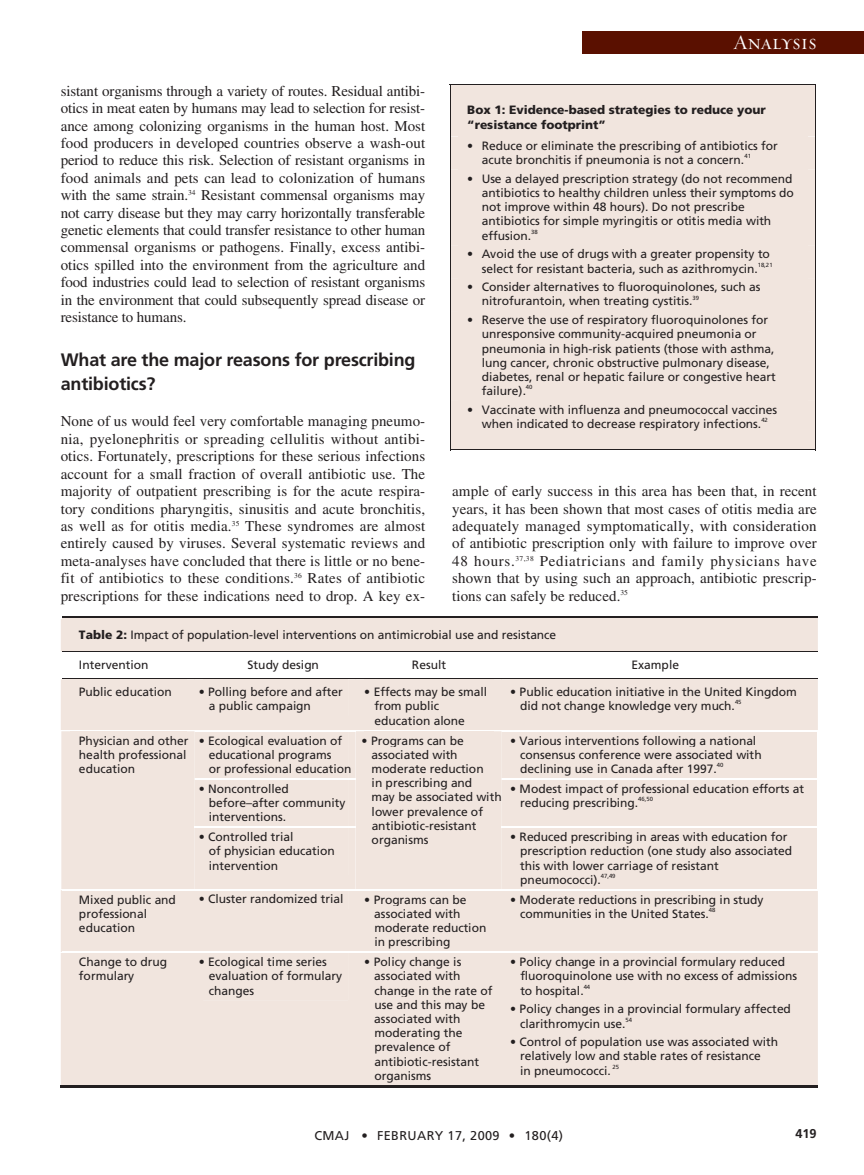
<style>
.page{position:relative;width:864px;height:1175px;background:#fff}
.page>*{position:absolute;margin:0;border:0;box-sizing:border-box;transform-origin:0 0}
.t1{font:21px "Requiem Display HTF Small Caps";letter-spacing:.005em;color:#fff}
.t2{font:700 18px/24px "Frutiger";letter-spacing:-.01em;color:#231f20}
.t3{font:15px/17.4px "Times";letter-spacing:.005em;color:#231f20;text-align:justify}
.t4{font:12.75px "Frutiger";letter-spacing:.03em;color:#231f20}
.t5{font:700 12.75px "Frutiger";color:#231f20}
.t6{font:12px/14.2px "Frutiger";color:#231f20}
.t7{font:900 12px/14.4px "Frutiger";letter-spacing:.005em;color:#231f20}
.t8{font:6px "Frutiger";letter-spacing:-.01em;color:#231f20}
.s1{font-weight:900}
</style>
<div class="page">
<div style="left:583px;top:32px;width:281px;height:22px;background:#5a1000"></div>
<div style="left:450px;top:84px;width:366px;height:366px;background:#f1e5de"></div>
<svg style="left:61px;top:619px;width:757px;height:32px"></svg>
<div style="left:70px;top:619px;width:740px;height:32px;background:#f1e5de"></div>
<hr style="left:62px;top:616px;width:755px;height:3px;background:#231f20">
<hr style="left:62px;top:619px;width:755px;height:1px;background:#f1e5de">
<hr style="left:62px;top:651px;width:755px;height:1px;background:#231f20">
<hr style="left:62px;top:678px;width:755px;height:1px;background:#231f20">
<div style="left:61px;top:679px;width:757px;height:406px;background:#f1e5de"></div>
<div style="left:364px;top:953px;width:130px;height:16px;background:#f1e5de"></div>
<div style="left:364px;top:969px;width:130px;height:14px;background:#f1e5de"></div>
<div style="left:364px;top:983px;width:130px;height:14px;background:#f1e5de"></div>
<div style="left:364px;top:997px;width:130px;height:15px;background:#f1e5de"></div>
<div style="left:364px;top:1012px;width:130px;height:14px;background:#f1e5de"></div>
<div style="left:364px;top:1026px;width:130px;height:14px;background:#f1e5de"></div>
<div style="left:364px;top:1040px;width:130px;height:14px;background:#f1e5de"></div>
<div style="left:364px;top:1054px;width:130px;height:14px;background:#f1e5de"></div>
<div style="left:364px;top:1068px;width:130px;height:17px;background:#f1e5de"></div>
<div style="left:501px;top:953px;width:317px;height:132px;background:#f1e5de"></div>
<div style="left:510px;top:953px;width:300px;height:16px;background:#f1e5de"></div>
<div style="left:510px;top:969px;width:300px;height:14px;background:#f1e5de"></div>
<div style="left:510px;top:983px;width:300px;height:17px;background:#f1e5de"></div>
<div style="left:510px;top:1000px;width:300px;height:16px;background:#f1e5de"></div>
<div style="left:510px;top:1016px;width:300px;height:17px;background:#f1e5de"></div>
<div style="left:510px;top:1033px;width:300px;height:16px;background:#f1e5de"></div>
<div style="left:510px;top:1049px;width:300px;height:14px;background:#f1e5de"></div>
<div style="left:510px;top:1063px;width:300px;height:20px;background:#f1e5de"></div>
<hr style="left:62px;top:951px;width:755px;height:2px;background:#fff">
<hr style="left:61px;top:1085px;width:134px;height:2px;background:#231f20">
<hr style="left:194px;top:1085px;width:162px;height:2px;background:#231f20">
<hr style="left:355px;top:1085px;width:147px;height:2px;background:#231f20">
<hr style="left:501px;top:1085px;width:317px;height:2px;background:#231f20">
<p class="t3" style="left:61px;top:83px;width:366px">sistant organisms through a variety of routes. Residual antibi&shy;otics in meat eaten by humans may lead to selection for resist&shy;ance among colonizing organisms in the human host. Most food producers in developed countries observe a wash-out period to reduce this risk. Selection of resistant organisms in food animals and pets can lead to colonization of humans with the same strain.<sup>34</sup> Resistant commensal organisms may not carry disease but they may carry horizontally transferable genetic elements that could transfer resistance to other human commensal organisms or pathogens. Finally, excess antibi&shy;otics spilled into the environment from the agriculture and food industries could lead to selection of resistant organisms in the environment that could subsequently spread disease or resistance to humans.</p>
<h2 class="t2" style="left:61px;top:349px;width:356px">What are the major reasons for prescribing antibiotics?</h2>
<p class="t3" style="left:61px;top:414px;width:366px">None of us would feel very comfortable managing pneumo&shy;nia, pyelonephritis or spreading cellulitis without antibi&shy;otics. Fortunately, prescriptions for these serious infections account for a small fraction of overall antibiotic use. The majority of outpatient prescribing is for the acute respira&shy;tory conditions pharyngitis, sinusitis and acute bronchitis, as well as for otitis media.<sup>35</sup> These syndromes are almost entirely caused by viruses. Several systematic reviews and meta-analyses have concluded that there is little or no bene&shy;fit of antibiotics to these conditions.<sup>36</sup> Rates of antibiotic prescriptions for these indications need to drop. A key ex-</p>
<h1 class="t1" style="left:733px;top:30px;width:85px">Analysis</h1>
<p class="t7" style="left:467px;top:104px;width:300px">Box 1: Evidence-based strategies to reduce your “resistance footprint”</p>
<p class="t6" style="left:482px;top:140px;width:298px;text-indent:-14px">• Reduce or eliminate the prescribing of antibiotics for acute bronchitis if pneumonia is not a concern.</p>
<p class="t8" style="left:744px;top:153px;width:8px">41</p>
<p class="t6" style="left:482px;top:172px;width:314px;text-indent:-14px">• Use a delayed prescription strategy (do not recommend antibiotics to healthy children unless their symptoms do not improve within 48 hours). Do not prescribe antibiotics for simple myringitis or otitis media with effusion.</p>
<p class="t8" style="left:531px;top:229px;width:8px">38</p>
<p class="t6" style="left:467px;top:248px;width:304px;text-align:center">• Avoid the use of drugs with a greater propensity to select for resistant bacteria, such as azithromycin.</p>
<p class="t8" style="left:758px;top:262px;width:16px">18,21</p>
<p class="t6" style="left:482px;top:281px;width:280px;text-indent:-14px">• Consider alternatives to fluoroquinolones, such as nitrofurantoin, when treating cystitis.</p>
<p class="t8" style="left:692px;top:295px;width:8px">39</p>
<p class="t6" style="left:482px;top:314px;width:296px;text-indent:-14px">• Reserve the use of respiratory fluoroquinolones for unresponsive community-acquired pneumonia or pneumonia in high-risk patients (those with asthma, lung cancer, chronic obstructive pulmonary disease, diabetes, renal or hepatic failure or congestive heart failure).</p>
<p class="t8" style="left:526px;top:385px;width:8px">40</p>
<p class="t6" style="left:467px;top:404px;width:312px;text-align:center">• Vaccinate with influenza and pneumococcal vaccines when indicated to decrease respiratory infections.</p>
<p class="t8" style="left:761px;top:418px;width:8px">42</p>
<p class="t3" style="left:452px;top:484px;width:366px">ample of early success in this area has been that, in recent years, it has been shown that most cases of otitis media are adequately managed symptomatically, with consideration of antibiotic prescription only with failure to improve over 48 hours.<sup>37,38</sup> Pediatricians and family physicians have shown that by using such an approach, antibiotic prescrip&shy;tions can safely be reduced.<sup>35</sup></p>
<p class="t6" style="left:79px;top:629px;width:479px"><span class="s1">Table 2:</span> Impact of population-level interventions on antimicrobial use and resistance</p>
<p class="t6" style="left:79px;top:659px;width:71px">Intervention</p>
<p class="t6" style="left:247px;top:659px;width:73px">Study design</p>
<p class="t6" style="left:412px;top:659px;width:36px">Result</p>
<p class="t6" style="left:631px;top:659px;width:49px">Example</p>
<p class="t6" style="left:79px;top:685px;width:94px">Public education</p>
<p class="t6" style="left:209px;top:686px;width:135px;text-indent:-10px">• Polling before and after a public campaign</p>
<p class="t6" style="left:375px;top:686px;width:114px;text-indent:-10px">• Effects may be small from public education alone</p>
<p class="t6" style="left:520px;top:686px;width:278px;text-indent:-10px">• Public education initiative in the United Kingdom did not change knowledge very much.</p>
<p class="t8" style="left:735px;top:700px;width:8px">45</p>
<p class="t6" style="left:79px;top:734px;width:111px">Physician and other health professional education</p>
<p class="t6" style="left:209px;top:734px;width:144px;text-indent:-10px">• Ecological evaluation of educational programs<br>or professional education</p>
<p class="t6" style="left:520px;top:734px;width:243px;text-indent:-10px">• Various interventions following a national consensus conference were associated with declining use in Canada after 1997.</p>
<p class="t6" style="left:371px;top:734px;width:132px;text-indent:-10px">• Programs can be associated with moderate reduction<br>in prescribing and<br>may be associated with lower prevalence of antibiotic-resistant organisms</p>
<p class="t8" style="left:717px;top:762px;width:8px">40</p>
<p class="t6" style="left:209px;top:782px;width:138px;text-indent:-10px">• Noncontrolled before–after community interventions.</p>
<p class="t6" style="left:520px;top:782px;width:286px;text-indent:-10px">• Modest impact of professional education efforts at reducing prescribing.</p>
<p class="t8" style="left:638px;top:796px;width:16px">46,50</p>
<p class="t6" style="left:520px;top:830px;width:274px;text-indent:-10px">• Reduced prescribing in areas with education for prescription reduction (one study also associated this with lower carriage of resistant pneumococci).</p>
<p class="t6" style="left:209px;top:830px;width:128px;text-indent:-10px">• Controlled trial<br>of physician education intervention</p>
<p class="t8" style="left:601px;top:873px;width:16px">47,49</p>
<p class="t6" style="left:79px;top:893px;width:98px">Mixed public and professional education</p>
<p class="t6" style="left:199px;top:893px;width:146px">• Cluster randomized trial</p>
<p class="t6" style="left:374px;top:893px;width:114px;text-indent:-10px">• Programs can be associated with moderate reduction in prescribing</p>
<p class="t6" style="left:520px;top:893px;width:245px;text-indent:-10px">• Moderate reductions in prescribing in study communities in the United States.</p>
<p class="t8" style="left:709px;top:907px;width:8px">48</p>
<p class="t6" style="left:79px;top:956px;width:90px">Change to drug formulary</p>
<p class="t6" style="left:209px;top:956px;width:135px;text-indent:-10px">• Ecological time series evaluation of formulary changes</p>
<p class="t6" style="left:374px;top:956px;width:120px;text-indent:-10px">• Policy change is associated with change in the rate of use and this may be associated with moderating the prevalence of antibiotic-resistant organisms</p>
<p class="t6" style="left:520px;top:956px;width:278px;text-indent:-10px">• Policy change in a provincial formulary reduced fluoroquinolone use with no excess of admissions to hospital.</p>
<p class="t8" style="left:584px;top:984px;width:8px">44</p>
<p class="t6" style="left:520px;top:1003px;width:272px;text-indent:-10px">• Policy changes in a provincial formulary affected clarithromycin use.</p>
<p class="t8" style="left:626px;top:1017px;width:8px">54</p>
<p class="t6" style="left:520px;top:1036px;width:260px;text-indent:-10px">• Control of population use was associated with relatively low and stable rates of resistance<br>in pneumococci.</p>
<p class="t8" style="left:612px;top:1064px;width:8px">25</p>
<p class="t4" style="left:314px;top:1130px;width:250px">CMAJ • FEBRUARY 17, 2009 • 180(4)</p>
<p class="t5" style="left:795px;top:1128px;width:23px">419</p>
</div>
